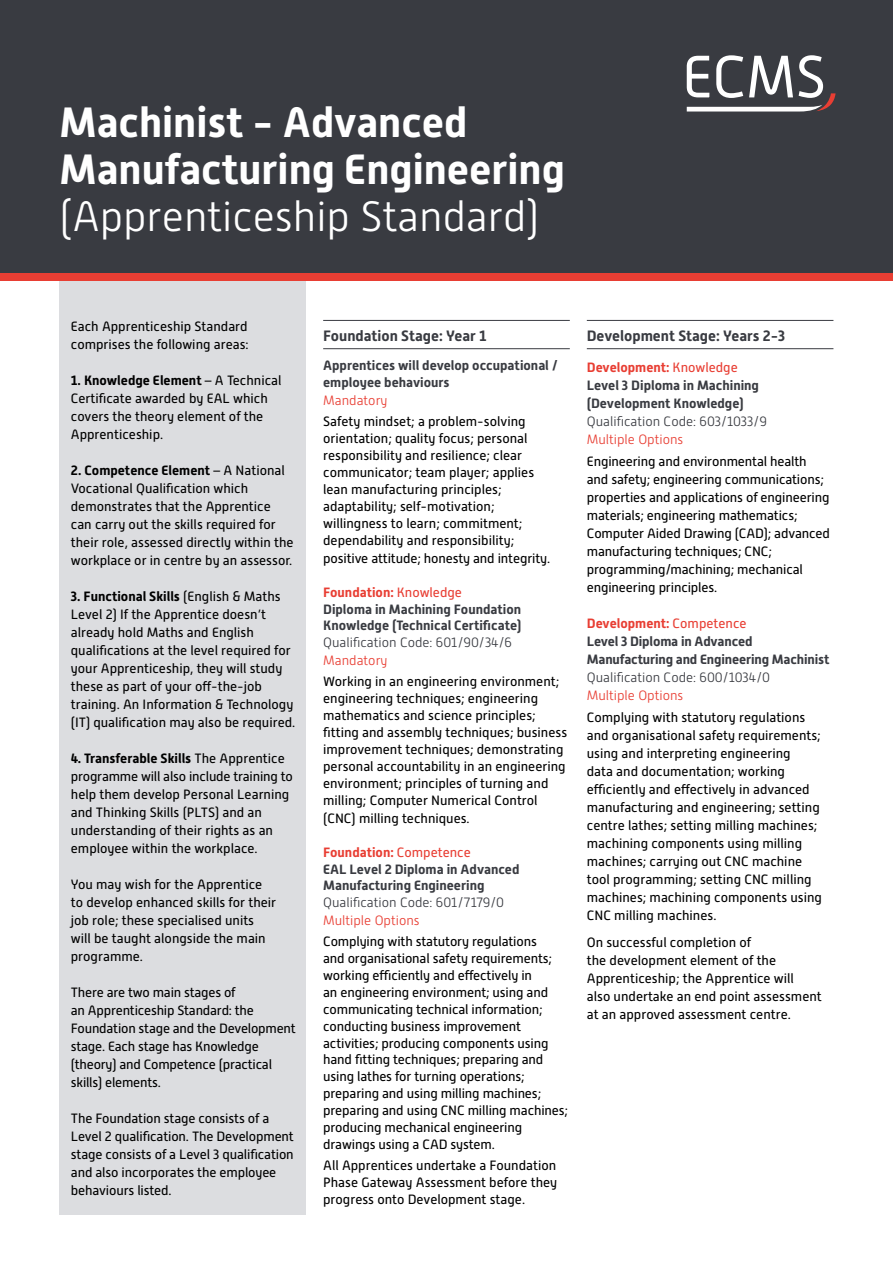
<style>
.page{position:relative;width:893px;height:1263px;background:#fff}
.page>*{position:absolute;margin:0;border:0;box-sizing:border-box;transform-origin:0 0}
.t1{font:700 42.3px/46.8px "Alwyn New";color:#fff}
.t2{font:300 42.3px "Alwyn New";color:#fff}
.t3{font:700 15px "Alwyn New";color:#393b41}
.t4{font:13.5px/18px "Alwyn New";color:#000}
.t5{font:700 13.5px/16.5px "Alwyn New";color:#393b41}
.t6{font:300 13.5px "Alwyn New";color:#393b41}
.t7{font:300 13.5px "Alwyn New";color:#e83e33}
.s1{font-weight:700}
.s2{color:#e83e33}
.s3{font-weight:400;color:#e83e33}
</style>
<div class="page">
<div style="left:60px;top:274px;width:246px;height:941px;background:#dcdde0"></div>
<div style="left:0;top:0;width:893px;height:281px;background:#e83e33"></div>
<div style="left:0;top:0;width:893px;height:272px;background:#393b41"></div>
<svg style="left:687px;top:55px;width:149px;height:57px"></svg>
<hr style="left:323px;top:348px;width:247px;height:1px;background:#393b41">
<hr style="left:323px;top:320px;width:247px;height:1px;background:#393b41">
<hr style="left:587px;top:348px;width:246px;height:1px;background:#393b41">
<hr style="left:587px;top:320px;width:246px;height:1px;background:#393b41">
<h1 class="t1" style="left:60px;top:99px;width:507px">Machinist - Advanced<br>Manufacturing Engineering</h1>
<h1 class="t2" style="left:60px;top:193px;width:481px">(Apprenticeship Standard)</h1>
<p class="t4" style="left:71px;top:318px;width:179px">Each Apprenticeship Standard comprises the following areas:</p>
<p class="t4" style="left:71px;top:372px;width:212px"><span class="s1">1. Knowledge Element</span> – A Technical<br>Certificate awarded by EAL which covers the theory element of the<br>Apprenticeship.</p>
<p class="t4" style="left:71px;top:462px;width:224px"><span class="s1">2. Competence Element</span> – A National Vocational Qualification which demonstrates that the Apprentice can carry out the skills required for their role, assessed directly within the workplace or in centre by an assessor.</p>
<p class="t4" style="left:71px;top:588px;width:226px"><span class="s1">3. Functional Skills</span> (English &amp; Maths Level 2) If the Apprentice doesn’t already hold Maths and English qualifications at the level required for your Apprenticeship, they will study these as part of your off-the-job training. An Information &amp; Technology (IT) qualification may also be required.</p>
<p class="t4" style="left:71px;top:750px;width:223px"><span class="s1">4. Transferable Skills</span> The Apprentice programme will also include training to help them develop Personal Learning and Thinking Skills (PLTS) and an understanding of their rights as an employee within the workplace.</p>
<p class="t4" style="left:71px;top:876px;width:207px">You may wish for the Apprentice to develop enhanced skills for their job role; these specialised units will be taught alongside the main programme.</p>
<p class="t4" style="left:71px;top:984px;width:226px">There are two main stages of<br>an Apprenticeship Standard: the<br>Foundation stage and the Development stage. Each stage has Knowledge (theory) and Competence (practical skills) elements.</p>
<p class="t4" style="left:71px;top:1110px;width:225px">The Foundation stage consists of a Level 2 qualification. The Development stage consists of a Level 3 qualification and also incorporates the employee behaviours listed.</p>
<p class="t3" style="left:323px;top:327px;width:165px">Foundation Stage: Year 1</p>
<p class="t5" style="left:323px;top:357px;width:236px">Apprentices will develop occupational / employee behaviours</p>
<p class="t7" style="left:323px;top:393px;width:66px">Mandatory</p>
<p class="t4" style="left:323px;top:413px;width:228px;line-height:17.1px">Safety mindset; a problem-solving orientation; quality focus; personal responsibility and resilience; clear communicator; team player; applies lean manufacturing principles; adaptability; self-motivation; willingness to learn; commitment; dependability and responsibility; positive attitude; honesty and integrity.</p>
<p class="t5" style="left:323px;top:584px;width:200px"><span class="s2">Foundation:</span> <span class="s3">Knowledge<br></span>Diploma in Machining Foundation<br>Knowledge (Technical Certificate)</p>
<p class="t6" style="left:323px;top:634px;width:190px">Qualification Code: 601/90/34/6</p>
<p class="t7" style="left:323px;top:652px;width:66px">Mandatory</p>
<p class="t4" style="left:323px;top:673px;width:246px;line-height:17.1px">Working in an engineering environment; engineering techniques; engineering mathematics and science principles; fitting and assembly techniques; business improvement techniques; demonstrating personal accountability in an engineering environment; principles of turning and milling; Computer Numerical Control (CNC) milling techniques.</p>
<p class="t5" style="left:323px;top:844px;width:198px"><span class="s2">Foundation:</span> <span class="s3">Competence<br></span>EAL Level 2 Diploma in Advanced<br>Manufacturing Engineering</p>
<p class="t6" style="left:323px;top:894px;width:182px">Qualification Code: 601/7179/0</p>
<p class="t7" style="left:323px;top:912px;width:98px">Multiple Options</p>
<p class="t4" style="left:323px;top:933px;width:246px;line-height:17px">Complying with statutory regulations<br>and organisational safety requirements; working efficiently and effectively in<br>an engineering environment; using and communicating technical information; conducting business improvement activities; producing components using hand fitting techniques; preparing and using lathes for turning operations; preparing and using milling machines; preparing and using CNC milling machines; producing mechanical engineering drawings using a CAD system.</p>
<p class="t4" style="left:323px;top:1157px;width:236px;line-height:17px;text-align:justify">All Apprentices undertake a Foundation Phase Gateway Assessment before they progress onto Development stage.</p>
<p class="t3" style="left:587px;top:327px;width:200px">Development Stage: Years 2-3</p>
<p class="t5" style="left:587px;top:358px;width:174px;line-height:18px"><span class="s2">Development:</span> <span class="s3">Knowledge<br></span>Level 3 Diploma in Machining (Development Knowledge)</p>
<p class="t6" style="left:587px;top:414px;width:182px">Qualification Code: 603/1033/9</p>
<p class="t7" style="left:587px;top:432px;width:98px">Multiple Options</p>
<p class="t4" style="left:587px;top:452px;width:245px">Engineering and environmental health and safety; engineering communications; properties and applications of engineering materials; engineering mathematics; Computer Aided Drawing (CAD); advanced manufacturing techniques; CNC; programming/machining; mechanical engineering principles.</p>
<p class="t5" style="left:587px;top:614px;width:244px;line-height:18px"><span class="s2">Development:</span> <span class="s3">Competence<br></span>Level 3 Diploma in Advanced<br>Manufacturing and Engineering Machinist</p>
<p class="t6" style="left:587px;top:670px;width:185px">Qualification Code: 600/1034/0</p>
<p class="t7" style="left:587px;top:688px;width:98px">Multiple Options</p>
<p class="t4" style="left:587px;top:709px;width:237px">Complying with statutory regulations and organisational safety requirements; using and interpreting engineering<br>data and documentation; working efficiently and effectively in advanced manufacturing and engineering; setting centre lathes; setting milling machines; machining components using milling machines; carrying out CNC machine tool programming; setting CNC milling machines; machining components using CNC milling machines.</p>
<p class="t4" style="left:587px;top:933px;width:236px">On successful completion of<br>the development element of the Apprenticeship; the Apprentice will<br>also undertake an end point assessment at an approved assessment centre.</p>
</div>
